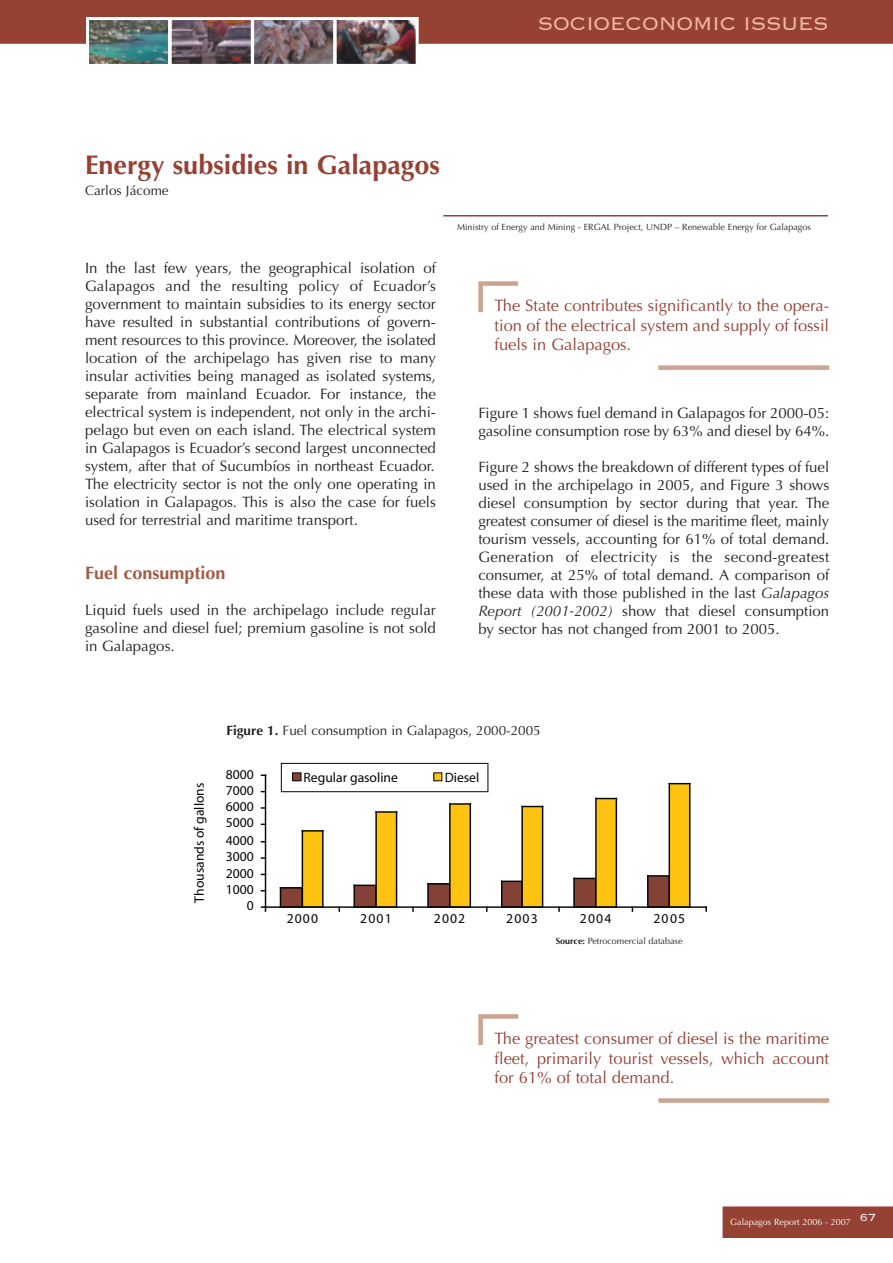
<style>
.page{position:relative;width:893px;height:1263px;background:#fff}
.page>*{position:absolute;margin:0;border:0;box-sizing:border-box;transform-origin:0 0}
.t1{font:700 27px "Optima";color:#954134}
.t2{font:300 24px "Copperplate";letter-spacing:-.03em;color:#f2b89d}
.t3{font:700 18px "Optima";color:#a25a44}
.t4{font:16.5px/19.5px "Optima";color:#954134;text-align:justify}
.t5{font:15px/18px "Optima";color:#231f20;text-align:justify}
.t6{font:13.65px "Myriad";color:#050504}
.t7{font:13.5px "Myriad";color:#050504}
.t8{font:13.5px "Optima";color:#231f20}
.t9{font:9px "Optima";color:#231f20}
.t10{font:9px "Optima";color:#fff}
.s1{font-style:italic}
.s2{font-weight:700}
</style>
<div class="page">
<svg style="left:280px;top:887px;width:22px;height:19px"></svg>
<div style="left:354px;top:885px;width:22px;height:22px;background:#844136"></div>
<hr style="left:354px;top:884px;width:22px;height:2px;background:#050504">
<hr style="left:353px;top:885px;width:2px;height:22px;background:#050504">
<div style="left:428px;top:884px;width:22px;height:23px;background:#844136"></div>
<svg style="left:428px;top:883px;width:21px;height:1px"></svg>
<hr style="left:427px;top:884px;width:2px;height:23px;background:#050504">
<div style="left:502px;top:881px;width:20px;height:26px;background:#844136"></div>
<hr style="left:502px;top:880px;width:20px;height:2px;background:#050504">
<svg style="left:501px;top:881px;width:1px;height:25px"></svg>
<div style="left:574px;top:878px;width:22px;height:29px;background:#844136"></div>
<svg style="left:575px;top:878px;width:20px;height:1px"></svg>
<hr style="left:573px;top:878px;width:2px;height:29px;background:#050504">
<div style="left:648px;top:876px;width:21px;height:31px;background:#844136"></div>
<hr style="left:648px;top:875px;width:21px;height:2px;background:#050504">
<hr style="left:647px;top:876px;width:1px;height:31px;background:#050504">
<div style="left:302px;top:831px;width:21px;height:76px;background:#fec210"></div>
<svg style="left:302px;top:830px;width:21px;height:1px"></svg>
<hr style="left:322px;top:831px;width:2px;height:76px;background:#050504">
<hr style="left:302px;top:831px;width:1px;height:76px;background:#050504">
<div style="left:376px;top:812px;width:21px;height:95px;background:#fec210"></div>
<hr style="left:376px;top:811px;width:21px;height:2px;background:#050504">
<hr style="left:396px;top:812px;width:1px;height:95px;background:#050504">
<hr style="left:375px;top:812px;width:2px;height:95px;background:#050504">
<div style="left:450px;top:804px;width:20px;height:103px;background:#fec210"></div>
<hr style="left:450px;top:803px;width:20px;height:2px;background:#050504">
<hr style="left:470px;top:804px;width:1px;height:103px;background:#050504">
<hr style="left:449px;top:804px;width:2px;height:103px;background:#050504">
<div style="left:522px;top:806px;width:21px;height:101px;background:#fec210"></div>
<svg style="left:523px;top:806px;width:19px;height:1px"></svg>
<hr style="left:542px;top:806px;width:1px;height:101px;background:#050504">
<hr style="left:521px;top:806px;width:2px;height:101px;background:#050504">
<div style="left:596px;top:798px;width:20px;height:109px;background:#fec210"></div>
<svg style="left:597px;top:798px;width:19px;height:1px"></svg>
<hr style="left:616px;top:798px;width:1px;height:109px;background:#050504">
<hr style="left:595px;top:798px;width:2px;height:109px;background:#050504">
<div style="left:669px;top:784px;width:21px;height:123px;background:#fec210"></div>
<svg style="left:669px;top:783px;width:21px;height:1px"></svg>
<hr style="left:689px;top:784px;width:1px;height:123px;background:#050504">
<hr style="left:669px;top:784px;width:1px;height:123px;background:#050504">
<hr style="left:265px;top:775px;width:1px;height:132px;background:#050504">
<hr style="left:265px;top:906px;width:441px;height:2px;background:#050504">
<svg style="left:261px;top:906px;width:5px;height:5px"></svg>
<div style="left:281px;top:763px;width:207px;height:29px;border:1px solid #050504"></div>
<div style="left:293px;top:773px;width:8px;height:8px;background:#844136"></div>
<div style="left:292px;top:772px;width:9px;height:9px;border:1px solid #050504"></div>
<div style="left:434px;top:773px;width:8px;height:8px;background:#fec210"></div>
<div style="left:0;top:0;width:893px;height:44px;background:#954134"></div>
<div style="left:722px;top:1206px;width:171px;height:32px;background:#954134"></div>
<img style="left:90px;top:21px;width:77px;height:42px">
<div style="left:86px;top:17px;width:85px;height:50px;border:3px solid #fff"></div>
<img style="left:173px;top:21px;width:77px;height:42px">
<div style="left:169px;top:17px;width:85px;height:50px;border:3px solid #fff"></div>
<img style="left:338px;top:21px;width:77px;height:42px">
<div style="left:334px;top:17px;width:85px;height:50px;border:3px solid #fff"></div>
<img style="left:255px;top:21px;width:77px;height:42px">
<div style="left:251px;top:17px;width:85px;height:50px;border:3px solid #fff"></div>
<hr style="left:443px;top:215px;width:385px;height:1px;background:#954134">
<svg style="left:478px;top:281px;width:41px;height:32px"></svg>
<div style="left:658px;top:365px;width:171px;height:5px;background:#cca492"></div>
<svg style="left:478px;top:1014px;width:41px;height:31px"></svg>
<div style="left:658px;top:1098px;width:171px;height:5px;background:#cca492"></div>
<h2 class="t2" style="left:538px;top:8px;width:293px">SOCIOECONOMIC ISSUES</h2>
<h1 class="t1" style="left:85px;top:149px;width:356px">Energy subsidies in Galapagos</h1>
<p class="t8" style="left:85px;top:182px;width:85px">Carlos Jácome</p>
<p class="t5" style="left:85px;top:259px;width:352px">In the last few years, the geographical isolation of Galapagos and the resulting policy of Ecuador’s government to maintain subsidies to its energy sector have resulted in substantial contributions of govern&shy;ment resources to this province. Moreover, the isolated location of the archipelago has given rise to many insular activities being managed as isolated systems, separate from mainland Ecuador. For instance, the electrical system is independent, not only in the archi&shy;pelago but even on each island. The electrical system in Galapagos is Ecuador’s second largest unconnected system, after that of Sucumbíos in northeast Ecuador.<br>The electricity sector is not the only one operating in isolation in Galapagos. This is also the case for fuels used for terrestrial and maritime transport.</p>
<p class="t3" style="left:85px;top:562px;width:142px">Fuel consumption</p>
<p class="t5" style="left:85px;top:601px;width:352px">Liquid fuels used in the archipelago include regular gasoline and diesel fuel; premium gasoline is not sold in Galapagos.</p>
<p class="t9" style="left:457px;top:222px;width:355px">Ministry of Energy and Mining - ERGAL Project, UNDP – Renewable Energy for Galapagos</p>
<p class="t4" style="left:495px;top:296px;width:336px">The State contributes significantly to the opera&shy;tion of the electrical system and supply of fossil fuels in Galapagos.</p>
<p class="t5" style="left:478px;top:404px;width:352px">Figure 1 shows fuel demand in Galapagos for 2000-05: gasoline consumption rose by 63% and diesel by 64%.</p>
<p class="t5" style="left:478px;top:458px;width:352px">Figure 2 shows the breakdown of different types of fuel used in the archipelago in 2005, and Figure 3 shows diesel consumption by sector during that year. The greatest consumer of diesel is the maritime fleet, mainly tourism vessels, accounting for 61% of total demand.<br>Generation of electricity is the second-greatest consumer, at 25% of total demand. A comparison of these data with those published in the last <span class="s1">Galapagos Report (2001-2002)</span> show that diesel consumption by sector has not changed from 2001 to 2005.</p>
<p class="t6" style="left:194px;top:902px;width:121px;rotate:-90deg">Thousands of gallons</p>
<p class="t8" style="left:227px;top:722px;width:316px"><span class="s2">Figure 1.</span> Fuel consumption in Galapagos, 2000-2005</p>
<p class="t7" style="left:226px;top:769px;width:29px">8000</p>
<p class="t7" style="left:226px;top:785px;width:29px">7000</p>
<p class="t7" style="left:226px;top:802px;width:29px">6000</p>
<p class="t7" style="left:226px;top:818px;width:29px">5000</p>
<p class="t7" style="left:226px;top:835px;width:29px">4000</p>
<p class="t7" style="left:226px;top:852px;width:29px">3000</p>
<p class="t7" style="left:226px;top:868px;width:29px">2000</p>
<p class="t7" style="left:233px;top:884px;width:22px">000</p>
<p class="t7" style="left:247px;top:901px;width:8px">0</p>
<p class="t7" style="left:304px;top:772px;width:31px">Regu</p>
<p class="t7" style="left:350px;top:772px;width:49px">g one</p>
<p class="t7" style="left:445px;top:772px;width:33px">Dee</p>
<p class="t7" style="left:287px;top:914px;width:33px">2000</p>
<p class="t7" style="left:360px;top:914px;width:33px">2001</p>
<p class="t7" style="left:434px;top:914px;width:33px">2002</p>
<p class="t7" style="left:506px;top:914px;width:33px">2003</p>
<p class="t7" style="left:580px;top:914px;width:33px">2004</p>
<p class="t7" style="left:654px;top:914px;width:33px">2005</p>
<p class="t9" style="left:556px;top:935px;width:128px"><span class="s2">Source:</span> Petrocomercial database</p>
<p class="t4" style="left:495px;top:1029px;width:336px">The greatest consumer of diesel is the maritime fleet, primarily tourist vessels, which account for 61% of total demand.</p>
<p class="t10" style="left:730px;top:1217px;width:148px">Galapagos Report 2006 - 2007 <sup>67</sup></p>
</div>
